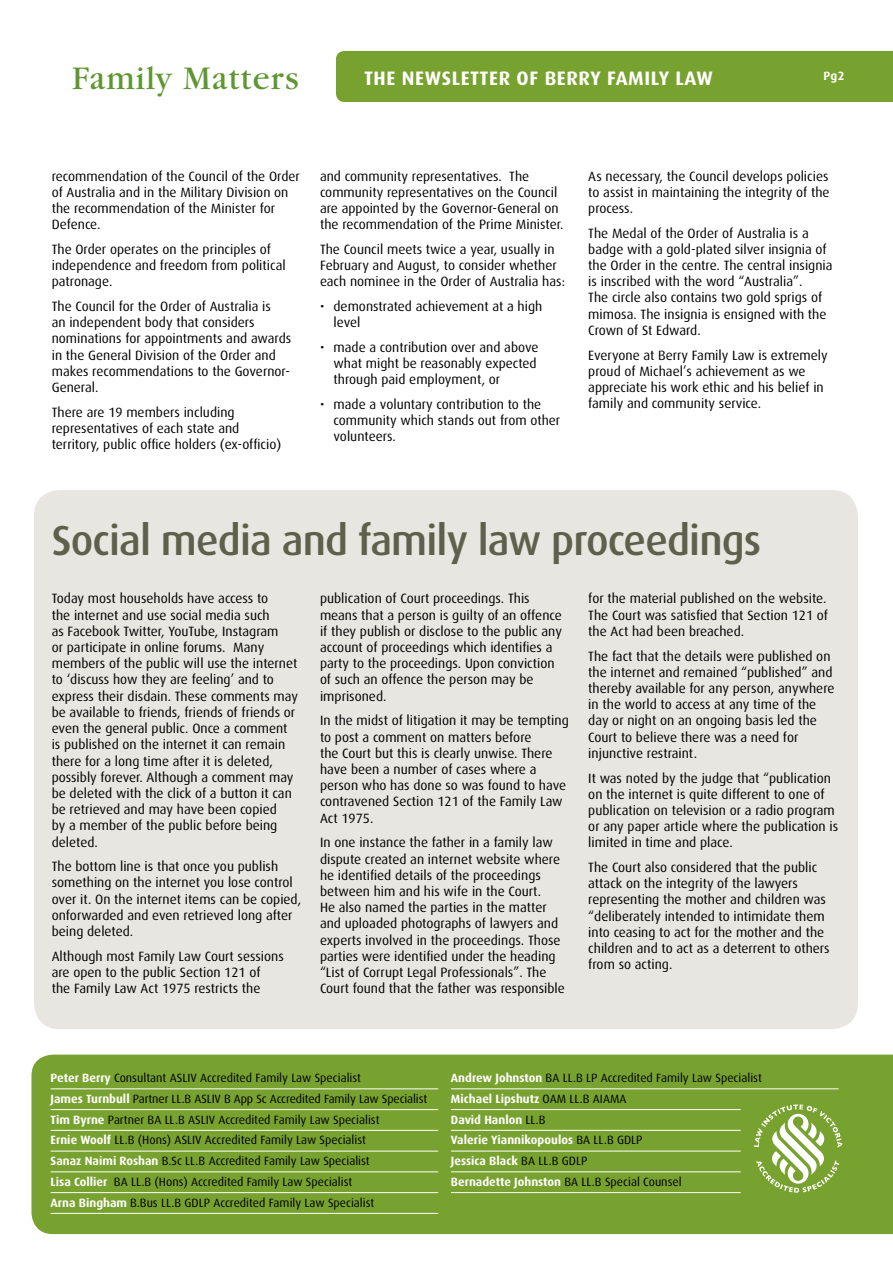
<style>
.page{position:relative;width:893px;height:1263px;background:#fff}
.page>*{position:absolute;margin:0;border:0;box-sizing:border-box;transform-origin:0 0}
.t1{font:500 42px "Dax";letter-spacing:-.02em;color:#5f604b}
.t2{font:34.5px "Garamond";letter-spacing:.03em;color:#5e9732}
.t3{font:700 19.5px "Dax";letter-spacing:.03em;color:#fff}
.t4{font:13.5px/16.2px "Dax";color:#000}
.t5{font:12px/20.7px "Dax";color:#000}
.t6{font:700 12px "Dax";color:#fff}
.s1{font-weight:700;color:#fff}
</style>
<div class="page">
<div style="left:34px;top:490px;width:824px;height:539px;background:#e7e6e0;border-radius:26px"></div>
<div style="left:336px;top:51px;width:557px;height:51px;background:#78a22f"></div>
<div style="left:31px;top:1054px;width:862px;height:180px;background:#78a22f"></div>
<hr style="left:51px;top:1088px;width:387px;height:1px;background:#fff">
<hr style="left:51px;top:1109px;width:387px;height:1px;background:#fff">
<hr style="left:51px;top:1130px;width:387px;height:1px;background:#fff">
<hr style="left:51px;top:1151px;width:387px;height:1px;background:#fff">
<hr style="left:51px;top:1171px;width:387px;height:1px;background:#fff">
<hr style="left:51px;top:1192px;width:387px;height:1px;background:#fff">
<hr style="left:51px;top:1213px;width:387px;height:1px;background:#fff">
<hr style="left:451px;top:1088px;width:387px;height:1px;background:#fff">
<hr style="left:451px;top:1109px;width:290px;height:1px;background:#fff">
<hr style="left:451px;top:1130px;width:290px;height:1px;background:#fff">
<hr style="left:451px;top:1151px;width:290px;height:1px;background:#fff">
<hr style="left:451px;top:1171px;width:290px;height:1px;background:#fff">
<hr style="left:451px;top:1192px;width:290px;height:1px;background:#fff">
<svg style="left:754px;top:1104px;width:88px;height:88px"></svg>
<h2 class="t2" style="left:72px;top:60px;width:228px">Family Matters</h2>
<h3 class="t3" style="left:364px;top:67px;width:350px">THE NEWSLETTER OF BERRY FAMILY LAW</h3>
<p class="t6" style="left:823px;top:69px;width:23px">Pg2</p>
<p class="t4" style="left:52px;top:168px;width:250px">recommendation of the Council of the Order of Australia and in the Military Division on the recommendation of the Minister for Defence.</p>
<p class="t4" style="left:52px;top:241px;width:235px">The Order operates on the principles of independence and freedom from political patronage.</p>
<p class="t4" style="left:52px;top:298px;width:241px">The Council for the Order of Australia is<br>an independent body that considers nominations for appointments and awards in the General Division of the Order and makes recommendations to the Governor-General.</p>
<p class="t4" style="left:52px;top:404px;width:231px">There are 19 members including representatives of each state and territory, public office holders (ex-officio)</p>
<p class="t4" style="left:320px;top:168px;width:245px">and community representatives. The community representatives on the Council are appointed by the Governor-General on the recommendation of the Prime Minister.</p>
<p class="t4" style="left:320px;top:241px;width:247px">The Council meets twice a year, usually in<br>February and August, to consider whether each nominee in the Order of Australia has:</p>
<p class="t4" style="left:334px;top:298px;width:210px;text-indent:-14px">• demonstrated achievement at a high level</p>
<p class="t4" style="left:334px;top:339px;width:206px;text-indent:-14px">• made a contribution over and above what might be reasonably expected through paid employment, or</p>
<p class="t4" style="left:334px;top:396px;width:228px;text-indent:-14px">• made a voluntary contribution to the community which stands out from other volunteers.</p>
<p class="t4" style="left:588px;top:168px;width:243px;text-align:justify">As necessary, the Council develops policies to assist in maintaining the integrity of the process.</p>
<p class="t4" style="left:588px;top:225px;width:246px">The Medal of the Order of Australia is a badge with a gold-plated silver insignia of the Order in the centre. The central insignia is inscribed with the word “Australia”.<br>The circle also contains two gold sprigs of mimosa. The insignia is ensigned with the Crown of St Edward.</p>
<p class="t4" style="left:588px;top:347px;width:241px">Everyone at Berry Family Law is extremely proud of Michael’s achievement as we appreciate his work ethic and his belief in family and community service.</p>
<h1 class="t1" style="left:52px;top:517px;width:711px">Social media and family law proceedings</h1>
<p class="t4" style="left:52px;top:591px;width:248px">Today most households have access to<br>the internet and use social media such<br>as Facebook Twitter, YouTube, Instagram<br>or participate in online forums. Many members of the public will use the internet to ‘discuss how they are feeling’ and to express their disdain. These comments may be available to friends, friends of friends or even the general public. Once a comment is published on the internet it can remain there for a long time after it is deleted, possibly forever. Although a comment may be deleted with the click of a button it can be retrieved and may have been copied<br>by a member of the public before being deleted.</p>
<p class="t4" style="left:52px;top:858px;width:251px">The bottom line is that once you publish something on the internet you lose control over it. On the internet items can be copied, onforwarded and even retrieved long after being deleted.</p>
<p class="t4" style="left:52px;top:948px;width:234px">Although most Family Law Court sessions are open to the public Section 121 of<br>the Family Law Act 1975 restricts the</p>
<p class="t4" style="left:320px;top:591px;width:243px">publication of Court proceedings. This means that a person is guilty of an offence if they publish or disclose to the public any account of proceedings which identifies a party to the proceedings. Upon conviction of such an offence the person may be imprisoned.</p>
<p class="t4" style="left:320px;top:713px;width:250px">In the midst of litigation it may be tempting to post a comment on matters before<br>the Court but this is clearly unwise. There have been a number of cases where a person who has done so was found to have contravened Section 121 of the Family Law Act 1975.</p>
<p class="t4" style="left:320px;top:835px;width:246px">In one instance the father in a family law dispute created an internet website where he identified details of the proceedings between him and his wife in the Court.<br>He also named the parties in the matter and uploaded photographs of lawyers and experts involved in the proceedings. Those parties were identified under the heading “List of Corrupt Legal Professionals”. The Court found that the father was responsible</p>
<p class="t4" style="left:588px;top:591px;width:241px;text-align:justify">for the material published on the website.<br>The Court was satisfied that Section 121 of the Act had been breached.</p>
<p class="t4" style="left:588px;top:648px;width:248px">The fact that the details were published on the internet and remained “published” and thereby available for any person, anywhere in the world to access at any time of the day or night on an ongoing basis led the Court to believe there was a need for injunctive restraint.</p>
<p class="t4" style="left:588px;top:770px;width:251px">It was noted by the judge that “publication on the internet is quite different to one of publication on television or a radio program or any paper article where the publication is limited in time and place.</p>
<p class="t4" style="left:588px;top:859px;width:243px">The Court also considered that the public attack on the integrity of the lawyers representing the mother and children was “deliberately intended to intimidate them into ceasing to act for the mother and the children and to act as a deterrent to others from so acting.</p>
<p class="t5" style="left:51px;top:1068px;width:378px"><span class="s1">Peter Berry</span> Consultant ASLIV Accredited Family Law Specialist<br><span class="s1">James Turnbull</span> Partner LL.B ASLIV B App Sc Accredited Family Law Specialist <span class="s1">Tim Byrne</span> Partner BA LL.B ASLIV Accredited Family Law Specialist<br><span class="s1">Ernie Woolf</span> LL.B (Hons) ASLIV Accredited Family Law Specialist<br><span class="s1">Sanaz Naimi Roshan</span> B.Sc LL.B Accredited Family Law Specialist<br><span class="s1">Lisa Collier</span> BA LL.B (Hons) Accredited Family Law Specialist<br><span class="s1">Arna Bingham</span> B.Bus LL.B GDLP Accredited Family Law Specialist</p>
<p class="t5" style="left:451px;top:1068px;width:312px"><span class="s1">Andrew Johnston</span> BA LL.B LP Accredited Family Law Specialist <span class="s1">Michael Lipshutz</span> OAM LL.B AIAMA<br><span class="s1">David Hanlon</span> LL.B<br><span class="s1">Valerie Yiannikopoulos</span> BA LL.B GDLP<br><span class="s1">Jessica Black</span> BA LL.B GDLP<br><span class="s1">Bernadette Johnston</span> BA LL.B Special Counsel</p>
</div>
